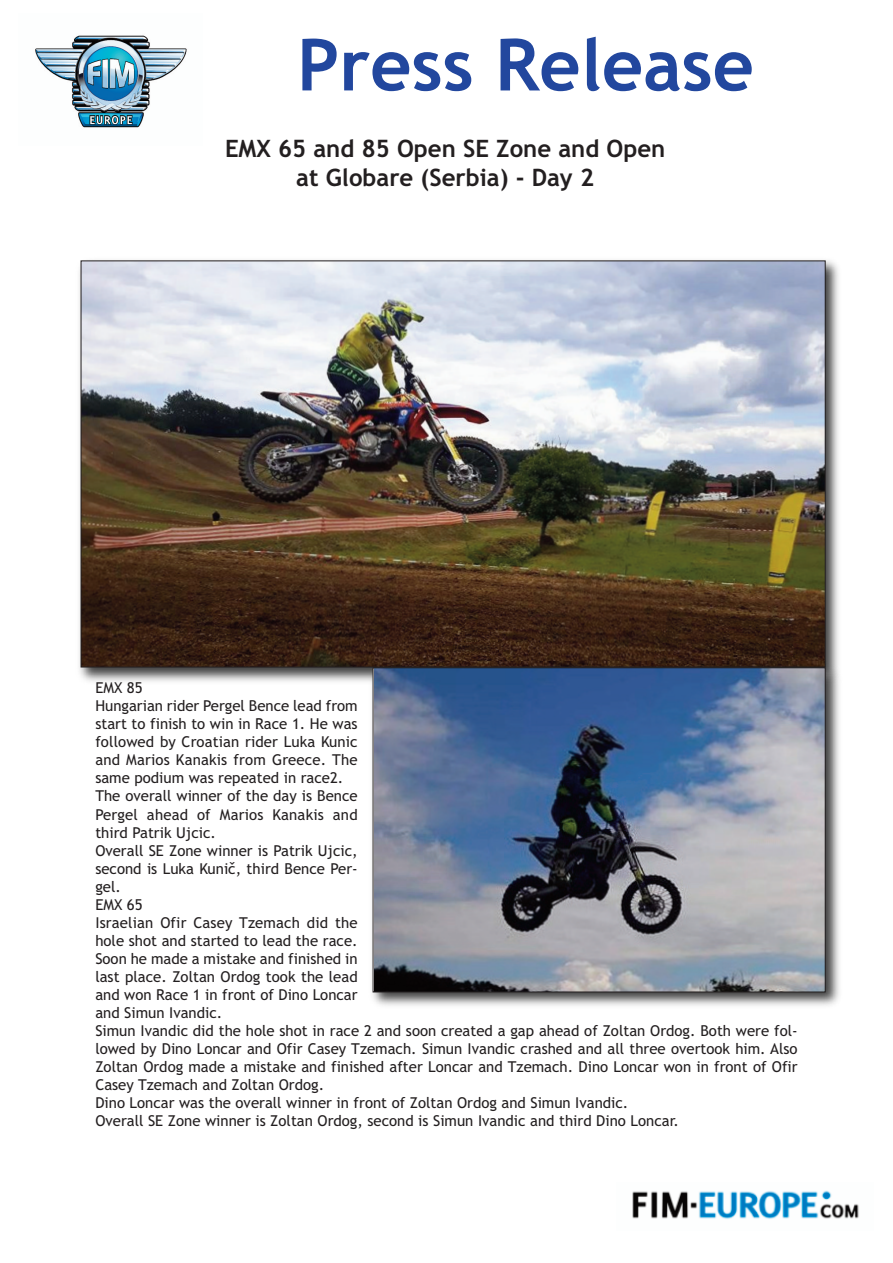
<style>
.page{position:relative;width:893px;height:1263px;background:#fff}
.page>*{position:absolute;margin:0;border:0;box-sizing:border-box;transform-origin:0 0}
.t1{font:700 72px "Trebuchet MS";color:#22479e}
.t2{font:700 24px/28.8px "Trebuchet MS";color:#231f20;text-align:center}
.t3{font:15px/18px "Trebuchet MS";color:#231f20}
</style>
<div class="page">
<img style="left:35px;top:35px;width:152px;height:93px">
<img style="left:632px;top:1190px;width:227px;height:29px">
<img style="left:79px;top:260px;width:760px;height:422px">
<img style="left:83px;top:262px;width:741px;height:403px">
<img style="left:366px;top:661px;width:474px;height:345px">
<img style="left:375px;top:669px;width:449px;height:321px">
<div style="left:373px;top:667px;width:453px;height:325px;border:1px solid #231f20"></div>
<h1 class="t1" style="left:297px;top:24px;width:458px">Press Release</h1>
<h2 class="t2" style="left:225px;top:135px;width:442px">EMX 65 and 85 Open SE Zone and Open at Globare (Serbia) - Day 2</h2>
<p class="t3" style="left:95px;top:679px;width:704px">EMX 85<br>Hungarian rider Pergel Bence lead from<br>start to finish to win in Race 1. He was<br>followed by Croatian rider Luka Kunic<br>and Marios Kanakis from Greece. The<br>same podium was repeated in race2.<br>The overall winner of the day is Bence<br>Pergel ahead of Marios Kanakis and<br>third Patrik Ujcic.<br>Overall SE Zone winner is Patrik Ujcic,<br>second is Luka Kunič, third Bence Per-<br>gel.<br>EMX 65<br>Israelian Ofir Casey Tzemach did the<br>hole shot and started to lead the race.<br>Soon he made a mistake and finished in<br>last place. Zoltan Ordog took the lead<br>and won Race 1 in front of Dino Loncar<br>and Simun Ivandic.<br>Simun Ivandic did the hole shot in race 2 and soon created a gap ahead of Zoltan Ordog. Both were fol&shy;lowed by Dino Loncar and Ofir Casey Tzemach. Simun Ivandic crashed and all three overtook him. Also Zoltan Ordog made a mistake and finished after Loncar and Tzemach. Dino Loncar won in front of Ofir Casey Tzemach and Zoltan Ordog.<br>Dino Loncar was the overall winner in front of Zoltan Ordog and Simun Ivandic.<br>Overall SE Zone winner is Zoltan Ordog, second is Simun Ivandic and third Dino Loncar.</p>
</div>
